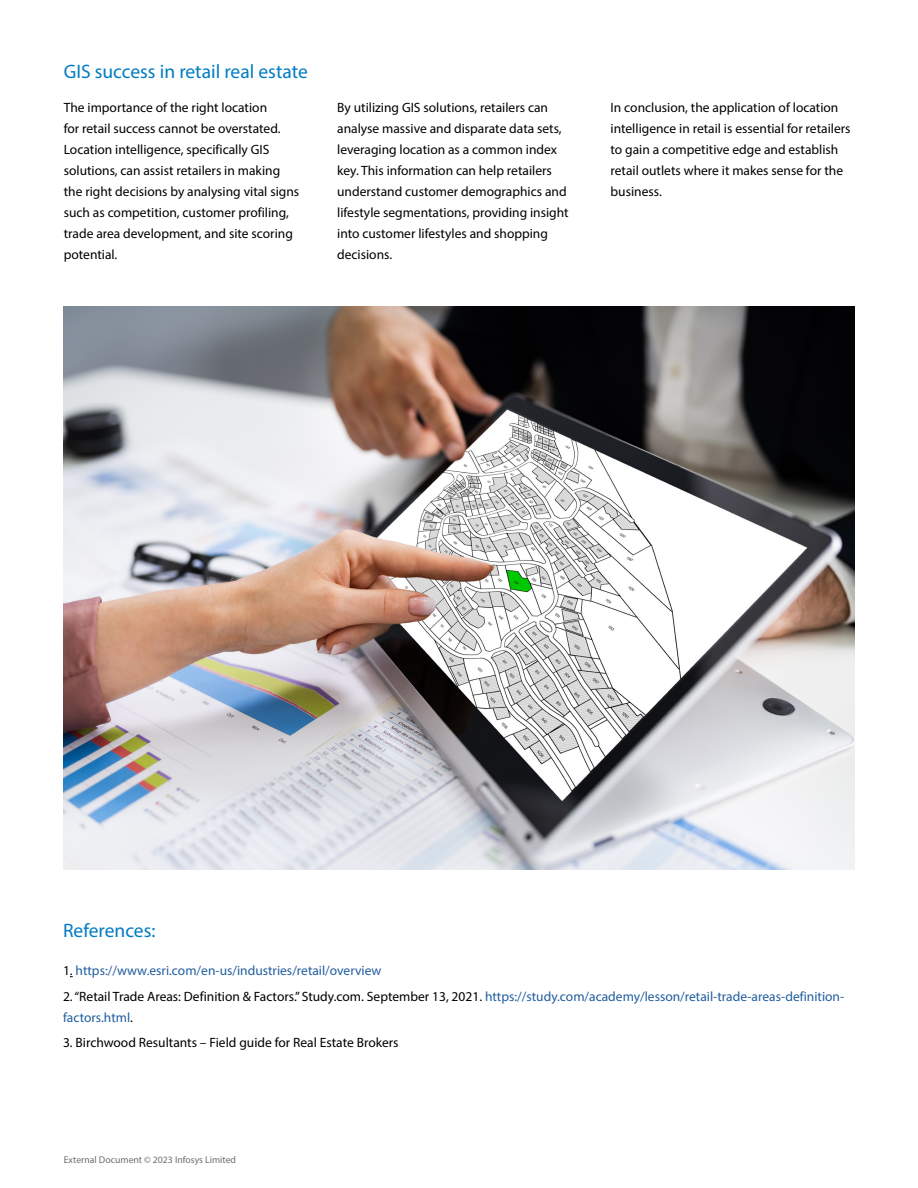
<style>
.page{position:relative;width:918px;height:1188px;background:#fff}
.page>*{position:absolute;margin:0;border:0;box-sizing:border-box;transform-origin:0 0}
.t1{font:19.5px "Myriad Pro";color:#007cc3}
.t2{font:13.5px/21px "Myriad Pro";color:#000}
.t3{font:13.5px/21px "Myriad Pro";color:#215e9e}
.t4{font:9.75px "Myriad Pro";color:#6d6e71}
.s1{color:#000}
</style>
<div class="page">
<img style="left:64px;top:306px;width:790px;height:563px">
<h1 class="t1" style="left:64px;top:60px;width:246px">GIS success in retail real estate</h1>
<p class="t2" style="left:64px;top:97px;width:237px">The importance of the right location<br>for retail success cannot be overstated.<br>Location intelligence, specifically GIS solutions, can assist retailers in making the right decisions by analysing vital signs such as competition, customer profiling, trade area development, and site scoring potential.</p>
<p class="t2" style="left:337px;top:97px;width:233px">By utilizing GIS solutions, retailers can analyse massive and disparate data sets, leveraging location as a common index key. This information can help retailers understand customer demographics and lifestyle segmentations, providing insight into customer lifestyles and shopping decisions.</p>
<p class="t2" style="left:611px;top:97px;width:241px">In conclusion, the application of location intelligence in retail is essential for retailers to gain a competitive edge and establish retail outlets where it makes sense for the business.</p>
<h1 class="t1" style="left:63px;top:919px;width:94px">References:</h1>
<p class="t3" style="left:63px;top:960px;width:320px"><span class="s1">1.</span> https://www.esri.com/en-us/industries/retail/overview</p>
<p class="t3" style="left:63px;top:985px;width:783px"><span class="s1">2. “Retail Trade Areas: Definition &amp; Factors.” Study.com. September 13, 2021.</span> https://study.com/academy/lesson/retail-trade-areas-definition&shy;factors.html<span class="s1">.</span></p>
<p class="t2" style="left:63px;top:1032px;width:337px">3. Birchwood Resultants – Field guide for Real Estate Brokers</p>
<p class="t4" style="left:64px;top:1154px;width:174px">External Document © 2023 Infosys Limited</p>
</div>
